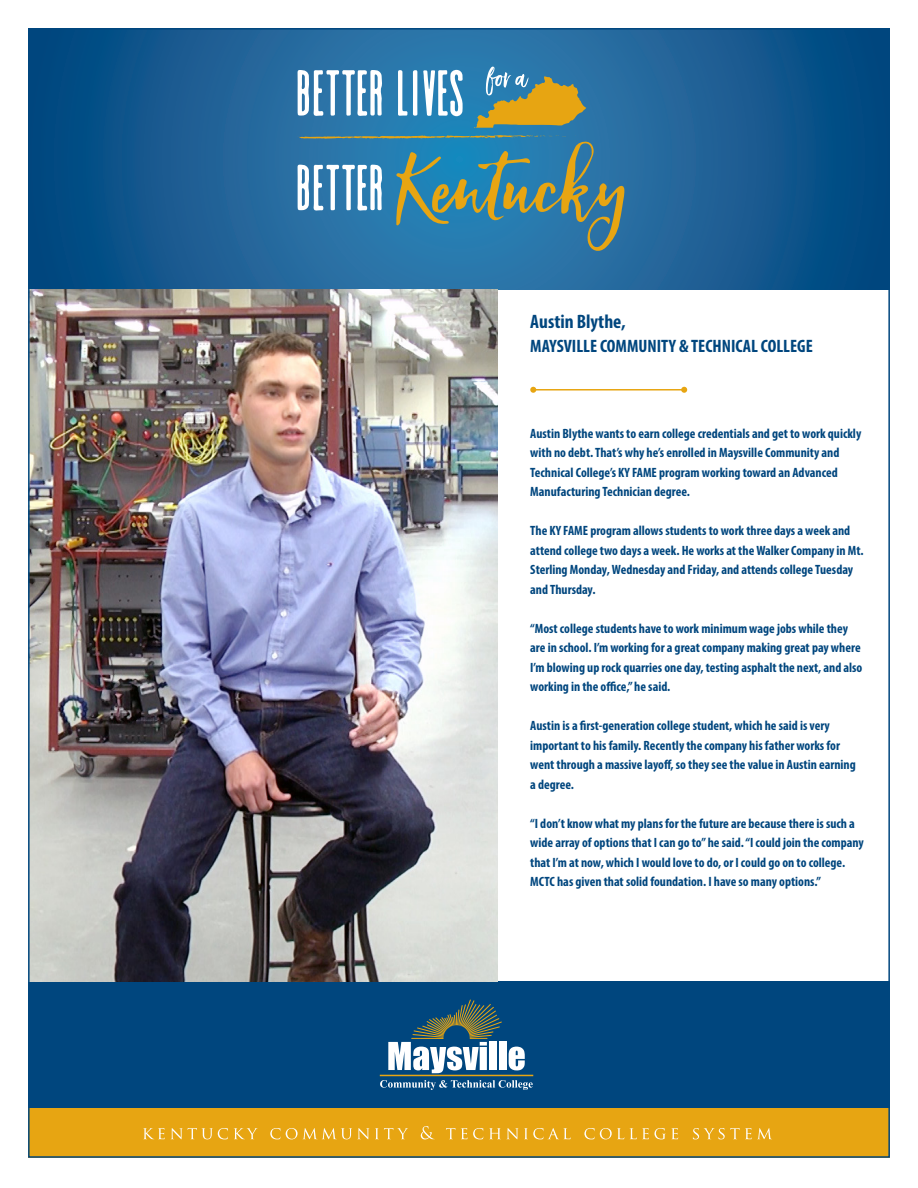
<style>
.page{position:relative;width:918px;height:1188px;background:#fff}
.page>*{position:absolute;margin:0;border:0;box-sizing:border-box;transform-origin:0 0}
.t1{font:700 condensed 19.5px "Myriad Pro";color:#00467e}
.t2{font:700 condensed 18px "Myriad Pro";color:#00467e}
.t3{font:700 condensed 13.5px/19.5px "Myriad Pro";color:#00467e}
</style>
<div class="page">
<div style="left:28px;top:982px;width:862px;height:126px;background:#00467e"></div>
<svg style="left:31px;top:31px;width:856px;height:258px;background:#185e94"></svg>
<svg style="left:298px;top:70px;width:85px;height:47px"></svg>
<svg style="left:423px;top:69px;width:40px;height:47px"></svg>
<svg style="left:398px;top:70px;width:19px;height:46px"></svg>
<svg style="left:474px;top:67px;width:112px;height:61px;background:#86926b"></svg>
<svg style="left:298px;top:135px;width:327px;height:119px;background:#4a869d"></svg>
<div style="left:28px;top:1108px;width:862px;height:50px;background:#e7a512"></div>
<svg style="left:143px;top:1128px;width:22px;height:11px"></svg>
<svg style="left:171px;top:1128px;width:57px;height:11px"></svg>
<svg style="left:234px;top:1128px;width:24px;height:11px"></svg>
<svg style="left:270px;top:1128px;width:99px;height:11px"></svg>
<svg style="left:375px;top:1128px;width:33px;height:11px"></svg>
<svg style="left:421px;top:1126px;width:13px;height:13px"></svg>
<svg style="left:446px;top:1128px;width:9px;height:11px"></svg>
<svg style="left:461px;top:1128px;width:22px;height:11px"></svg>
<svg style="left:489px;top:1128px;width:82px;height:11px"></svg>
<svg style="left:584px;top:1128px;width:40px;height:11px"></svg>
<svg style="left:630px;top:1128px;width:48px;height:11px"></svg>
<svg style="left:693px;top:1128px;width:79px;height:11px"></svg>
<img style="left:31px;top:289px;width:467px;height:693px">
<hr style="left:533px;top:389px;width:151px;height:2px;background:#e7a512">
<svg style="left:530px;top:387px;width:6px;height:6px"></svg>
<svg style="left:681px;top:387px;width:6px;height:6px"></svg>
<svg style="left:380px;top:1080px;width:153px;height:10px"></svg>
<hr style="left:380px;top:1075px;width:153px;height:1px;background:#e7a512">
<svg style="left:388px;top:1000px;width:114px;height:73px"></svg>
<div style="left:489px;top:1042px;width:8px;height:28px;background:#fff"></div>
<div style="left:499px;top:1042px;width:7px;height:28px;background:#fff"></div>
<svg style="left:509px;top:1047px;width:16px;height:23px"></svg>
<p class="t1" style="left:530px;top:309px;width:97px">Austin Blythe,</p>
<p class="t2" style="left:530px;top:335px;width:284px">MAYSVILLE COMMUNITY &amp; TECHNICAL COLLEGE</p>
<p class="t3" style="left:530px;top:423px;width:333px">Austin Blythe wants to earn college credentials and get to work quickly with no debt. That’s why he’s enrolled in Maysville Community and Technical College’s KY FAME program working toward an Advanced Manufacturing Technician degree.</p>
<p class="t3" style="left:530px;top:521px;width:335px">The KY FAME program allows students to work three days a week and attend college two days a week. He works at the Walker Company in Mt.<br>Sterling Monday, Wednesday and Friday, and attends college Tuesday and Thursday.</p>
<p class="t3" style="left:530px;top:618px;width:334px">“Most college students have to work minimum wage jobs while they are in school. I’m working for a great company making great pay where I’m blowing up rock quarries one day, testing asphalt the next, and also working in the office,” he said.</p>
<p class="t3" style="left:530px;top:716px;width:327px">Austin is a first-generation college student, which he said is very important to his family. Recently the company his father works for went through a massive layoff, so they see the value in Austin earning a degree.</p>
<p class="t3" style="left:530px;top:813px;width:335px">“I don’t know what my plans for the future are because there is such a wide array of options that I can go to” he said. “I could join the company that I’m at now, which I would love to do, or I could go on to college.<br>MCTC has given that solid foundation. I have so many options.”</p>
</div>
